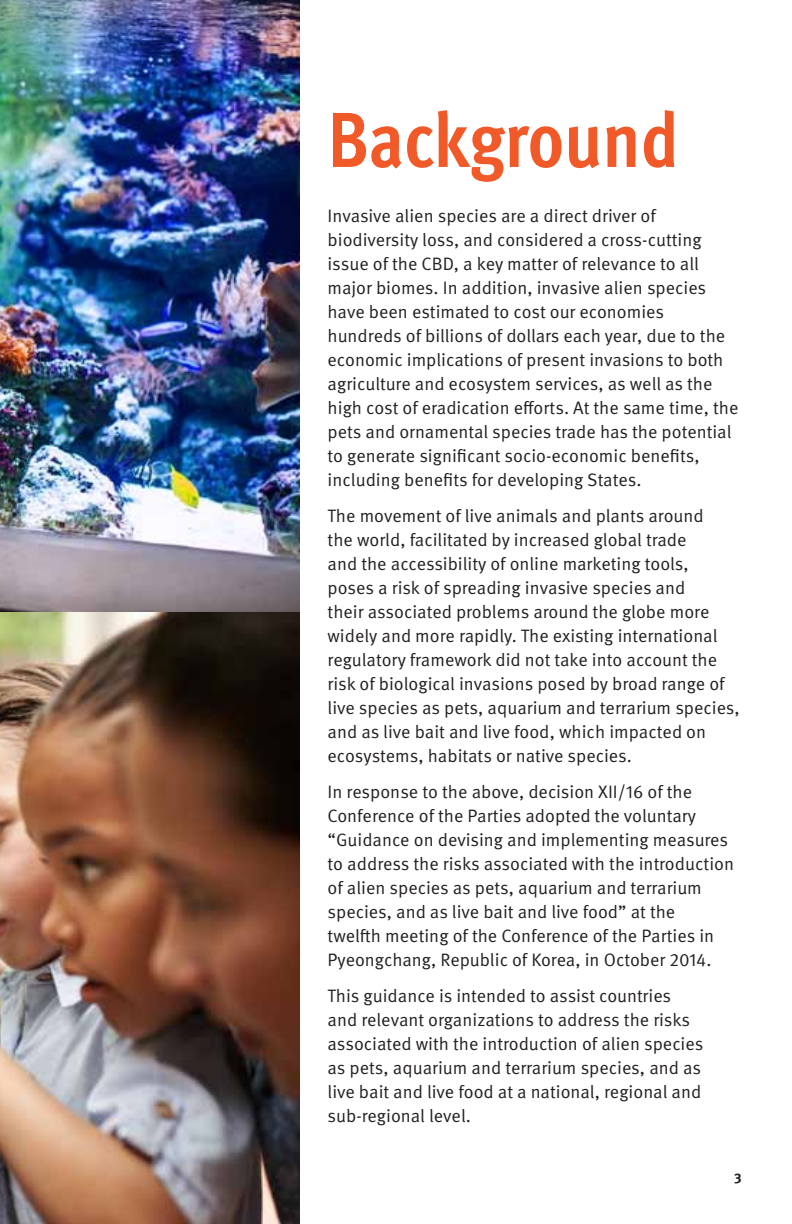
<style>
.page{position:relative;width:792px;height:1224px;background:#fff}
.page>*{position:absolute;margin:0;border:0;box-sizing:border-box;transform-origin:0 0}
.t1{font:700 condensed 78px "Meta OT";letter-spacing:-.005em;color:#f15929}
.t2{font:18px/24px "Meta OT Norm";color:#231f20}
.t3{font:700 14px "Meta OT";color:#231f20}
</style>
<div class="page">
<img style="left:0;top:0;width:300px;height:1224px">
<h1 class="t1" style="left:328px;top:90px;width:353px">Background</h1>
<p class="t2" style="left:328px;top:204px;width:412px">Invasive alien species are a direct driver of biodiversity loss, and considered a cross-cutting issue of the CBD, a key matter of relevance to all major biomes. In addition, invasive alien species have been estimated to cost our economies hundreds of billions of dollars each year, due to the economic implications of present invasions to both agriculture and ecosystem services, as well as the high cost of eradication efforts. At the same time, the pets and ornamental species trade has the potential to generate significant socio-economic benefits, including benefits for developing States.</p>
<p class="t2" style="left:328px;top:504px;width:414px">The movement of live animals and plants around<br>the world, facilitated by increased global trade<br>and the accessibility of online marketing tools, poses a risk of spreading invasive species and<br>their associated problems around the globe more widely and more rapidly. The existing international regulatory framework did not take into account the risk of biological invasions posed by broad range of live species as pets, aquarium and terrarium species, and as live bait and live food, which impacted on ecosystems, habitats or native species.</p>
<p class="t2" style="left:328px;top:780px;width:408px">In response to the above, decision XII/16 of the Conference of the Parties adopted the voluntary “Guidance on devising and implementing measures to address the risks associated with the introduction of alien species as pets, aquarium and terrarium species, and as live bait and live food” at the<br>twelfth meeting of the Conference of the Parties in Pyeongchang, Republic of Korea, in October 2014.</p>
<p class="t2" style="left:328px;top:984px;width:377px">This guidance is intended to assist countries and relevant organizations to address the risks associated with the introduction of alien species as pets, aquarium and terrarium species, and as live bait and live food at a national, regional and sub-regional level.</p>
<p class="t3" style="left:734px;top:1169px;width:9px">3</p>
</div>
